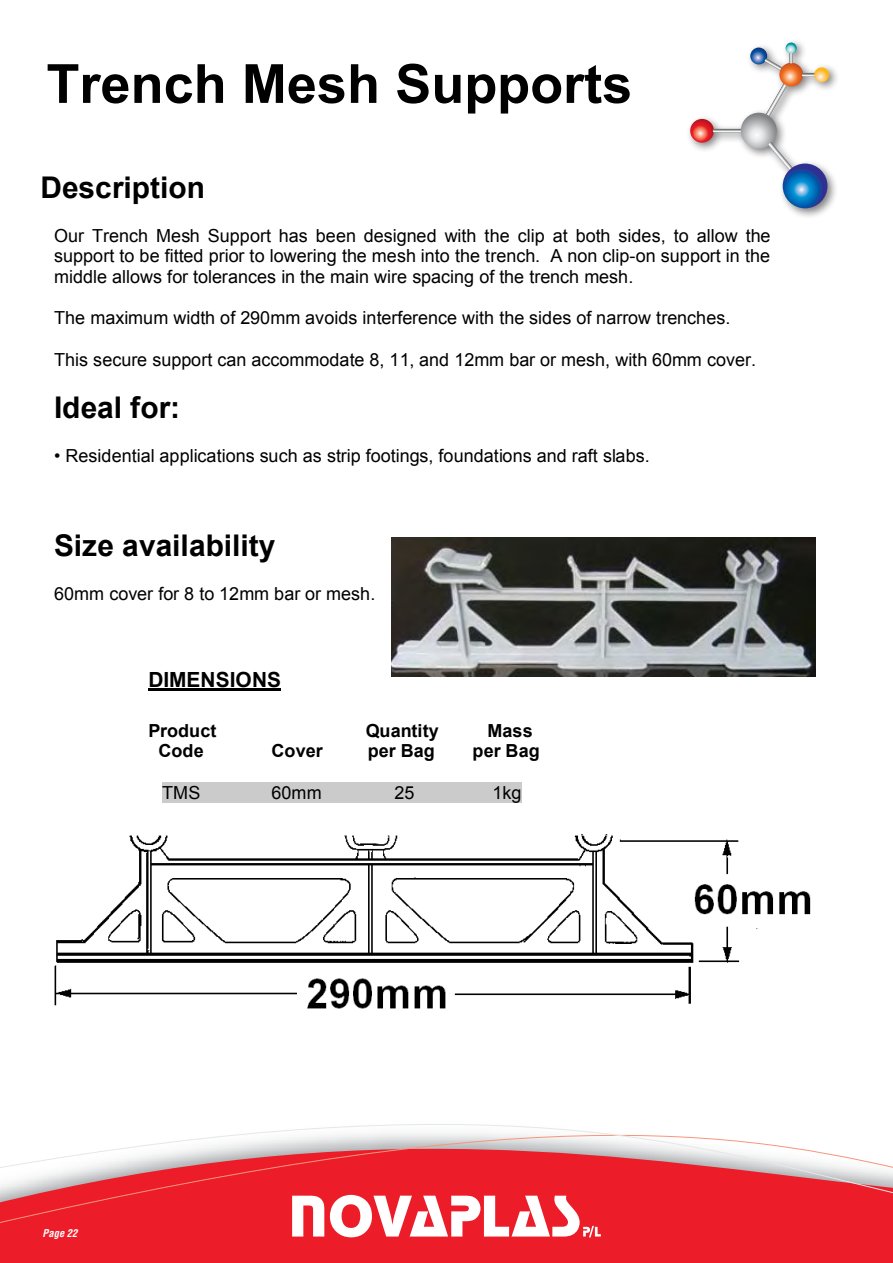
<style>
.page{position:relative;width:893px;height:1263px;background:#fff}
.page>*{position:absolute;margin:0;border:0;box-sizing:border-box;transform-origin:0 0}
.t1{font:700 54px "Arial";color:#000}
.t2{font:700 29.85px "Arial";color:#000}
.t3{font:700 20.85px "Arial";color:#000}
.t4{font:18px/20.7px "Arial";letter-spacing:.005em;color:#000;text-align:justify}
.t5{font:700 18px "Arial";letter-spacing:.005em;color:#000}
.t6{font:italic 700 condensed 10.5px "Helvetica";letter-spacing:.01em;color:#fff}
</style>
<div class="page">
<hr style="left:148px;top:689px;width:133px;height:2px;background:#000">
<div style="left:162px;top:782px;width:360px;height:21px;background:#cccbcb"></div>
<img style="left:54px;top:835px;width:757px;height:174px">
<img style="left:391px;top:538px;width:425px;height:138px">
<svg style="left:0;top:1124px;width:892px;height:139px"></svg>
<div style="left:685px;top:37px;width:162px;height:189px;background:#000;opacity:.5"></div>
<svg style="left:750px;top:48px;width:17px;height:16px"></svg>
<svg style="left:814px;top:67px;width:15px;height:15px"></svg>
<svg style="left:765px;top:43px;width:50px;height:75px"></svg>
<svg style="left:690px;top:119px;width:24px;height:24px"></svg>
<svg style="left:713px;top:129px;width:28px;height:3px"></svg>
<svg style="left:741px;top:113px;width:36px;height:36px"></svg>
<svg style="left:768px;top:142px;width:26px;height:30px"></svg>
<svg style="left:783px;top:164px;width:44px;height:44px;background:#1a65b2"></svg>
<svg style="left:292px;top:1195px;width:309px;height:42px"></svg>
<svg style="left:892px;top:1166px;width:1px;height:97px"></svg>
<h1 class="t1" style="left:46px;top:64px;width:587px">Trench Mesh Supports</h1>
<h2 class="t2" style="left:40px;top:176px;width:166px">Description</h2>
<p class="t4" style="left:54px;top:226px;width:718px">Our Trench Mesh Support has been designed with the clip at both sides, to allow the support to be fitted prior to lowering the mesh into the trench. A non clip-on support in the middle allows for tolerances in the main wire spacing of the trench mesh.</p>
<p class="t4" style="left:54px;top:309px;width:678px">The maximum width of 290mm avoids interference with the sides of narrow trenches.</p>
<p class="t4" style="left:54px;top:351px;width:703px">This secure support can accommodate 8, 11, and 12mm bar or mesh, with 60mm cover.</p>
<h2 class="t2" style="left:54px;top:397px;width:128px">Ideal for:</h2>
<p class="t4" style="left:54px;top:447px;width:597px">• Residential applications such as strip footings, foundations and raft slabs.</p>
<h2 class="t2" style="left:54px;top:534px;width:223px">Size availability</h2>
<p class="t4" style="left:54px;top:585px;width:323px">60mm cover for 8 to 12mm bar or mesh.</p>
<p class="t3" style="left:148px;top:671px;width:134px">DIMENSIONS</p>
<p class="t5" style="left:148px;top:723px;width:70px">Product</p>
<p class="t5" style="left:366px;top:723px;width:74px">Quantity</p>
<p class="t5" style="left:487px;top:723px;width:47px">Mass</p>
<p class="t5" style="left:158px;top:744px;width:47px">Code</p>
<p class="t5" style="left:272px;top:744px;width:53px">Cover</p>
<p class="t5" style="left:368px;top:744px;width:69px">per Bag</p>
<p class="t5" style="left:472px;top:744px;width:69px">per Bag</p>
<p class="t4" style="left:162px;top:784px;width:40px">TMS</p>
<p class="t4" style="left:271px;top:784px;width:52px">60mm</p>
<p class="t4" style="left:394px;top:784px;width:22px">25</p>
<p class="t4" style="left:492px;top:784px;width:31px">1kg</p>
<p class="t6" style="left:43px;top:1227px;width:37px">Page 22</p>
</div>
